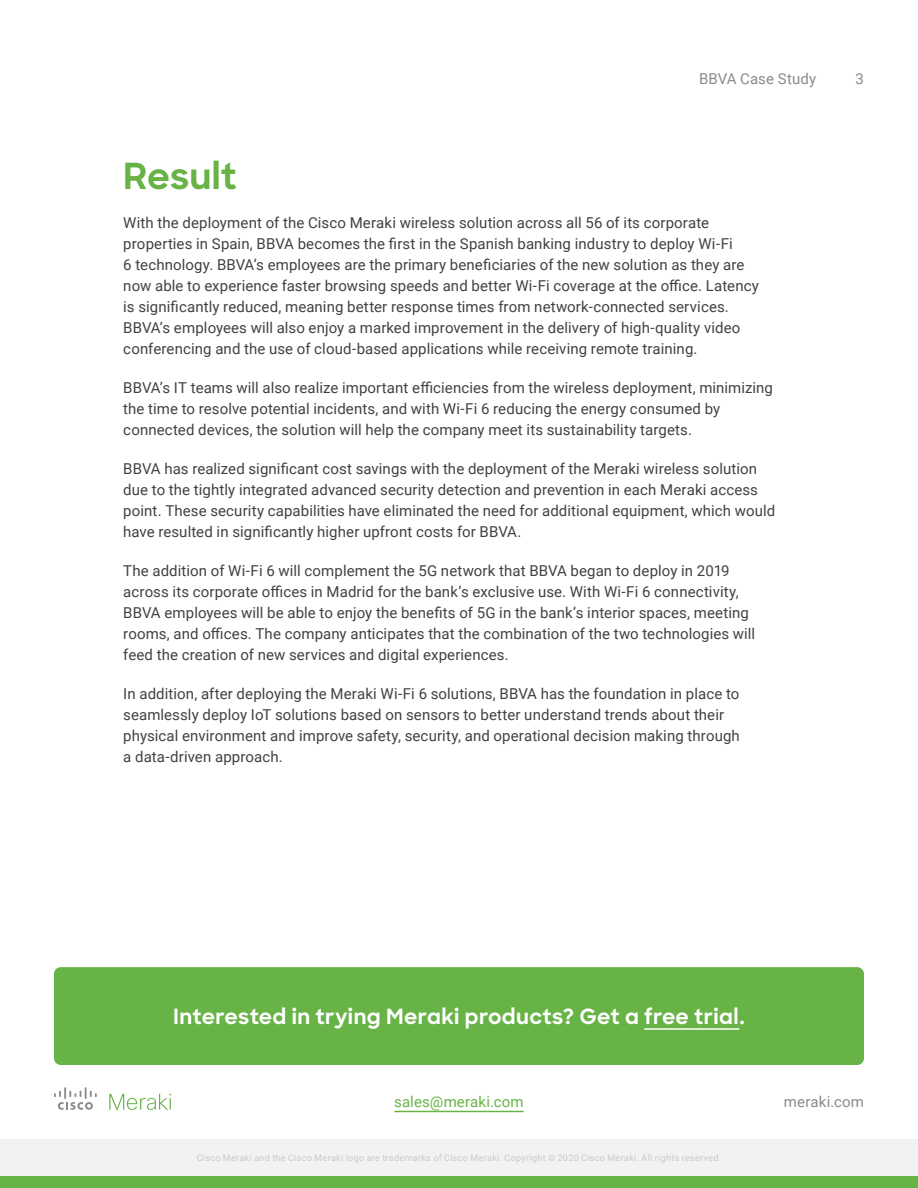
<style>
.page{position:relative;width:918px;height:1188px;background:#fff}
.page>*{position:absolute;margin:0;border:0;box-sizing:border-box;transform-origin:0 0}
.Paragraph_Headings{font:700 36px "Sharp Sans";color:#67b346}
.t1{font:700 21px "Sharp Sans";letter-spacing:.015em;color:#fff}
.Paragraph{font:15px/21px "Roboto";letter-spacing:.005em;color:#404241}
.t2{font:15px "Roboto";letter-spacing:.01em;color:#898b8e}
.t3{font:15px "Roboto";letter-spacing:.01em;color:#67b346}
.t4{font:9px "Roboto";letter-spacing:.035em;color:#c9c9c9}
</style>
<div class="page">
<svg style="left:54px;top:1087px;width:43px;height:23px"></svg>
<svg style="left:109px;top:1094px;width:62px;height:16px"></svg>
<hr style="left:394px;top:1111px;width:130px;height:1px;background:#67b346">
<div style="left:54px;top:967px;width:810px;height:98px;background:#67b346;border-radius:7px"></div>
<hr style="left:644px;top:1028px;width:95px;height:2px;background:#fff">
<div style="left:0;top:1139px;width:918px;height:37px;background:#f2f2f2"></div>
<div style="left:0;top:1176px;width:918px;height:12px;background:#67b346"></div>
<p class="t2" style="left:699px;top:68px;width:119px">BBVA Case Study</p>
<p class="t2" style="left:856px;top:68px;width:10px">3</p>
<p class="Paragraph_Headings" style="left:123px;top:149px;width:115px">Result</p>
<p class="Paragraph" style="left:123px;top:212px;width:637px">With the deployment of the Cisco Meraki wireless solution across all 56 of its corporate properties in Spain, BBVA becomes the first in the Spanish banking industry to deploy Wi-Fi<br>6 technology. BBVA’s employees are the primary beneficiaries of the new solution as they are now able to experience faster browsing speeds and better Wi-Fi coverage at the office. Latency is significantly reduced, meaning better response times from network-connected services.<br>BBVA’s employees will also enjoy a marked improvement in the delivery of high-quality video conferencing and the use of cloud-based applications while receiving remote training.</p>
<p class="Paragraph" style="left:123px;top:377px;width:651px">BBVA’s IT teams will also realize important efficiencies from the wireless deployment, minimizing the time to resolve potential incidents, and with Wi-Fi 6 reducing the energy consumed by connected devices, the solution will help the company meet its sustainability targets.</p>
<p class="Paragraph" style="left:123px;top:458px;width:654px">BBVA has realized significant cost savings with the deployment of the Meraki wireless solution due to the tightly integrated advanced security detection and prevention in each Meraki access point. These security capabilities have eliminated the need for additional equipment, which would have resulted in significantly higher upfront costs for BBVA.</p>
<p class="Paragraph" style="left:123px;top:560px;width:633px">The addition of Wi-Fi 6 will complement the 5G network that BBVA began to deploy in 2019 across its corporate offices in Madrid for the bank’s exclusive use. With Wi-Fi 6 connectivity, BBVA employees will be able to enjoy the benefits of 5G in the bank’s interior spaces, meeting rooms, and offices. The company anticipates that the combination of the two technologies will feed the creation of new services and digital experiences.</p>
<p class="Paragraph" style="left:123px;top:683px;width:618px">In addition, after deploying the Meraki Wi-Fi 6 solutions, BBVA has the foundation in place to seamlessly deploy IoT solutions based on sensors to better understand trends about their physical environment and improve safety, security, and operational decision making through a data-driven approach.</p>
<h2 class="t1" style="left:173px;top:1001px;width:573px">Interested in trying Meraki products? Get a free trial.</h2>
<p class="t3" style="left:394px;top:1091px;width:131px">sales@meraki.com</p>
<p class="t2" style="left:784px;top:1091px;width:81px">meraki.com</p>
<p class="t4" style="left:197px;top:1151px;width:526px">Cisco Meraki and the Cisco Meraki logo are trademarks of Cisco Meraki. Copyright © 2020 Cisco Meraki. All rights reserved.</p>
</div>
